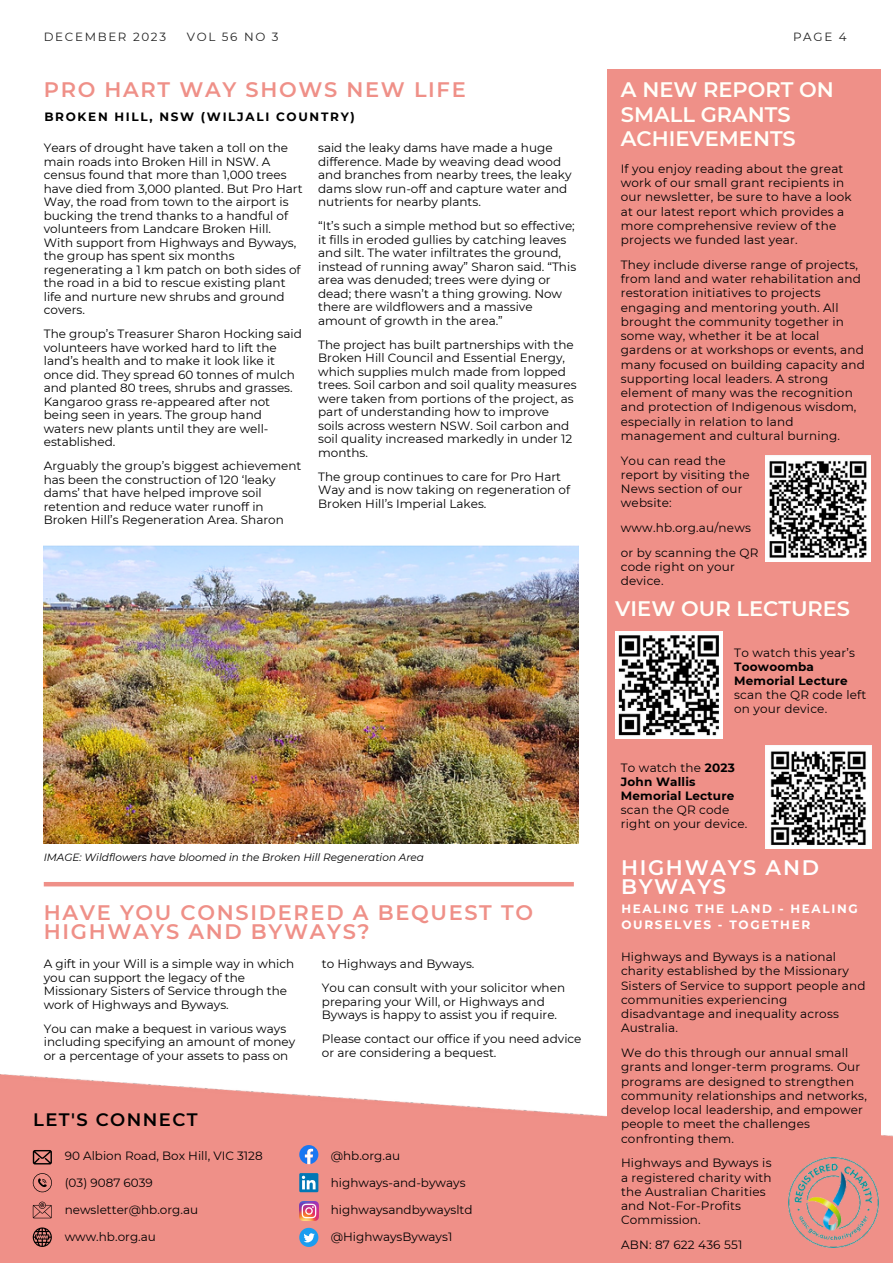
<style>
.page{position:relative;width:893px;height:1264px;background:#fff}
.page>*{position:absolute;margin:0;border:0;box-sizing:border-box;transform-origin:0 0}
.t1{font:600 21px/19px "Montserrat";letter-spacing:.08em;color:#ef9088}
.t2{font:600 21px/24.8px "Montserrat";color:#fffff9}
.t3{font:600 21px/19px "Montserrat";letter-spacing:.08em;color:#fff}
.t4{font:600 18px "Montserrat";letter-spacing:.08em;color:#000}
.t5{font:12px/13.5px "Montserrat";color:#000}
.t6{font:700 12px/16px "Montserrat";letter-spacing:.14em;color:#fff}
.t7{font:700 12px "Montserrat";letter-spacing:.14em;color:#000}
.t8{font:11.85px "Montserrat";letter-spacing:.14em;color:#222}
.t9{font:italic 10.5px "Montserrat";color:#000}
.s1{font-weight:700}
</style>
<div class="page">
<img style="left:0;top:1071px;width:892px;height:191px">
<div style="left:606px;top:69px;width:274px;height:1105px;background:#ef9088"></div>
<svg style="left:299px;top:1144px;width:19px;height:20px"></svg>
<img style="left:299px;top:1201px;width:19px;height:19px">
<svg style="left:299px;top:1173px;width:19px;height:19px"></svg>
<svg style="left:302px;top:1175px;width:13px;height:14px"></svg>
<svg style="left:299px;top:1227px;width:19px;height:19px"></svg>
<svg style="left:33px;top:1227px;width:19px;height:19px"></svg>
<svg style="left:33px;top:1201px;width:19px;height:17px"></svg>
<svg style="left:33px;top:1149px;width:19px;height:15px"></svg>
<svg style="left:33px;top:1173px;width:19px;height:19px"></svg>
<hr style="left:44px;top:882px;width:530px;height:4px;background:#ef9088">
<img style="left:788px;top:1157px;width:90px;height:90px">
<img style="left:44px;top:546px;width:534px;height:298px">
<img style="left:765px;top:455px;width:105px;height:106px">
<img style="left:615px;top:631px;width:107px;height:107px">
<img style="left:765px;top:745px;width:106px;height:103px">
<p class="t8" style="left:44px;top:29px;width:124px">DECEMBER 2023</p>
<p class="t8" style="left:187px;top:29px;width:93px">VOL 56 NO 3</p>
<p class="t8" style="left:793px;top:29px;width:55px">PAGE 4</p>
<p class="t1" style="left:44px;top:80px;width:423px">PRO HART WAY SHOWS NEW LIFE</p>
<p class="t7" style="left:44px;top:109px;width:312px">BROKEN HILL, NSW (WILJALI COUNTRY)</p>
<p class="t5" style="left:44px;top:141px;width:260px">Years of drought have taken a toll on the main roads into Broken Hill in NSW. A census found that more than 1,000 trees have died from 3,000 planted. But Pro Hart Way, the road from town to the airport is bucking the trend thanks to a handful of volunteers from Landcare Broken Hill.<br>With support from Highways and Byways, the group has spent six months regenerating a 1 km patch on both sides of the road in a bid to rescue existing plant life and nurture new shrubs and ground covers.</p>
<p class="t5" style="left:44px;top:327px;width:259px">The group’s Treasurer Sharon Hocking said volunteers have worked hard to lift the land’s health and to make it look like it once did. They spread 60 tonnes of mulch and planted 80 trees, shrubs and grasses.<br>Kangaroo grass re-appeared after not being seen in years. The group hand waters new plants until they are well&shy;established.</p>
<p class="t5" style="left:44px;top:459px;width:259px">Arguably the group’s biggest achievement has been the construction of 120 ‘leaky dams’ that have helped improve soil retention and reduce water runoff in Broken Hill’s Regeneration Area. Sharon</p>
<p class="t5" style="left:318px;top:141px;width:255px">said the leaky dams have made a huge difference. Made by weaving dead wood and branches from nearby trees, the leaky dams slow run-off and capture water and nutrients for nearby plants.</p>
<p class="t5" style="left:318px;top:219px;width:259px">“It’s such a simple method but so effective; it fills in eroded gullies by catching leaves and silt. The water infiltrates the ground, instead of running away” Sharon said. “This area was denuded; trees were dying or dead; there wasn’t a thing growing. Now there are wildflowers and a massive amount of growth in the area.”</p>
<p class="t5" style="left:318px;top:337px;width:260px">The project has built partnerships with the Broken Hill Council and Essential Energy, which supplies mulch made from lopped trees. Soil carbon and soil quality measures were taken from portions of the project, as part of understanding how to improve soils across western NSW. Soil carbon and soil quality increased markedly in under 12 months.</p>
<p class="t5" style="left:318px;top:469px;width:253px">The group continues to care for Pro Hart<br>Way and is now taking on regeneration of<br>Broken Hill’s Imperial Lakes.</p>
<p class="t9" style="left:44px;top:850px;width:382px">IMAGE: Wildflowers have bloomed in the Broken Hill Regeneration Area</p>
<p class="t1" style="left:44px;top:902px;width:490px">HAVE YOU CONSIDERED A BEQUEST TO<br>HIGHWAYS AND BYWAYS?</p>
<p class="t5" style="left:44px;top:957px;width:252px">A gift in your Will is a simple way in which you can support the legacy of the Missionary Sisters of Service through the work of Highways and Byways.</p>
<p class="t5" style="left:44px;top:1021px;width:253px">You can make a bequest in various ways including specifying an amount of money or a percentage of your assets to pass on</p>
<p class="t5" style="left:322px;top:957px;width:154px">to Highways and Byways.</p>
<p class="t5" style="left:322px;top:981px;width:245px">You can consult with your solicitor when preparing your Will, or Highways and<br>Byways is happy to assist you if require.</p>
<p class="t5" style="left:322px;top:1032px;width:261px">Please contact our office if you need advice or are considering a bequest.</p>
<p class="t4" style="left:33px;top:1108px;width:166px">LET'S CONNECT</p>
<p class="t5" style="left:65px;top:1149px;width:199px">90 Albion Road, Box Hill, VIC 3128</p>
<p class="t5" style="left:65px;top:1176px;width:90px">(03) 9087 6039</p>
<p class="t5" style="left:65px;top:1203px;width:135px">newsletter@hb.org.au</p>
<p class="t5" style="left:65px;top:1230px;width:93px">www.hb.org.au</p>
<p class="t5" style="left:331px;top:1149px;width:71px">@hb.org.au</p>
<p class="t5" style="left:331px;top:1176px;width:136px">highways-and-byways</p>
<p class="t5" style="left:331px;top:1203px;width:143px">highwaysandbywaysltd</p>
<p class="t5" style="left:331px;top:1230px;width:123px">@HighwaysByways1</p>
<p class="t2" style="left:620px;top:77px;width:214px">A NEW REPORT ON<br>SMALL GRANTS<br>ACHIEVEMENTS</p>
<p class="t5" style="left:620px;top:161px;width:232px;line-height:14.2px">If you enjoy reading about the great work of our small grant recipients in our newsletter, be sure to have a look at our latest report which provides a more comprehensive review of the projects we funded last year.</p>
<p class="t5" style="left:620px;top:257px;width:245px;line-height:14.2px">They include diverse range of projects, from land and water rehabilitation and restoration initiatives to projects engaging and mentoring youth. All brought the community together in some way, whether it be at local gardens or at workshops or events, and many focused on building capacity and supporting local leaders. A strong element of many was the recognition and protection of Indigenous wisdom, especially in relation to land management and cultural burning.</p>
<p class="t5" style="left:620px;top:453px;width:106px">You can read the</p>
<p class="t5" style="left:620px;top:468px;width:130px">report by visiting the</p>
<p class="t5" style="left:620px;top:482px;width:123px">News section of our</p>
<p class="t5" style="left:620px;top:496px;width:52px">website:</p>
<p class="t5" style="left:620px;top:521px;width:132px">www.hb.org.au/news</p>
<p class="t5" style="left:620px;top:546px;width:139px">or by scanning the QR</p>
<p class="t5" style="left:620px;top:560px;width:115px">code right on your</p>
<p class="t5" style="left:620px;top:574px;width:44px">device.</p>
<p class="t2" style="left:615px;top:596px;width:236px">VIEW OUR LECTURES</p>
<p class="t5" style="left:734px;top:646px;width:133px;line-height:14px">To watch this year’s<br><span class="s1">Toowoomba<br>Memorial Lecture </span>scan the QR code left on your device.</p>
<p class="t5" style="left:620px;top:760px;width:128px;line-height:14px">To watch the <span class="s1">2023<br>John Wallis<br>Memorial Lecture </span>scan the QR code right on your device.</p>
<p class="t3" style="left:621px;top:858px;width:199px">HIGHWAYS AND<br>BYWAYS</p>
<p class="t6" style="left:621px;top:900px;width:238px">HEALING THE LAND - HEALING<br>OURSELVES - TOGETHER</p>
<p class="t5" style="left:621px;top:949px;width:246px;line-height:14.2px">Highways and Byways is a national charity established by the Missionary<br>Sisters of Service to support people and communities experiencing disadvantage and inequality across<br>Australia.</p>
<p class="t5" style="left:621px;top:1045px;width:247px;line-height:14.2px">We do this through our annual small grants and longer-term programs. Our programs are designed to strengthen community relationships and networks, develop local leadership, and empower people to meet the challenges confronting them.</p>
<p class="t5" style="left:621px;top:1156px;width:152px">Highways and Byways is</p>
<p class="t5" style="left:621px;top:1170px;width:152px">a registered charity with</p>
<p class="t5" style="left:621px;top:1184px;width:146px">the Australian Charities</p>
<p class="t5" style="left:621px;top:1198px;width:121px">and Not-For-Profits</p>
<p class="t5" style="left:621px;top:1213px;width:81px">Commission.</p>
<p class="t5" style="left:621px;top:1237px;width:123px">ABN: 87 622 436 551</p>
</div>
